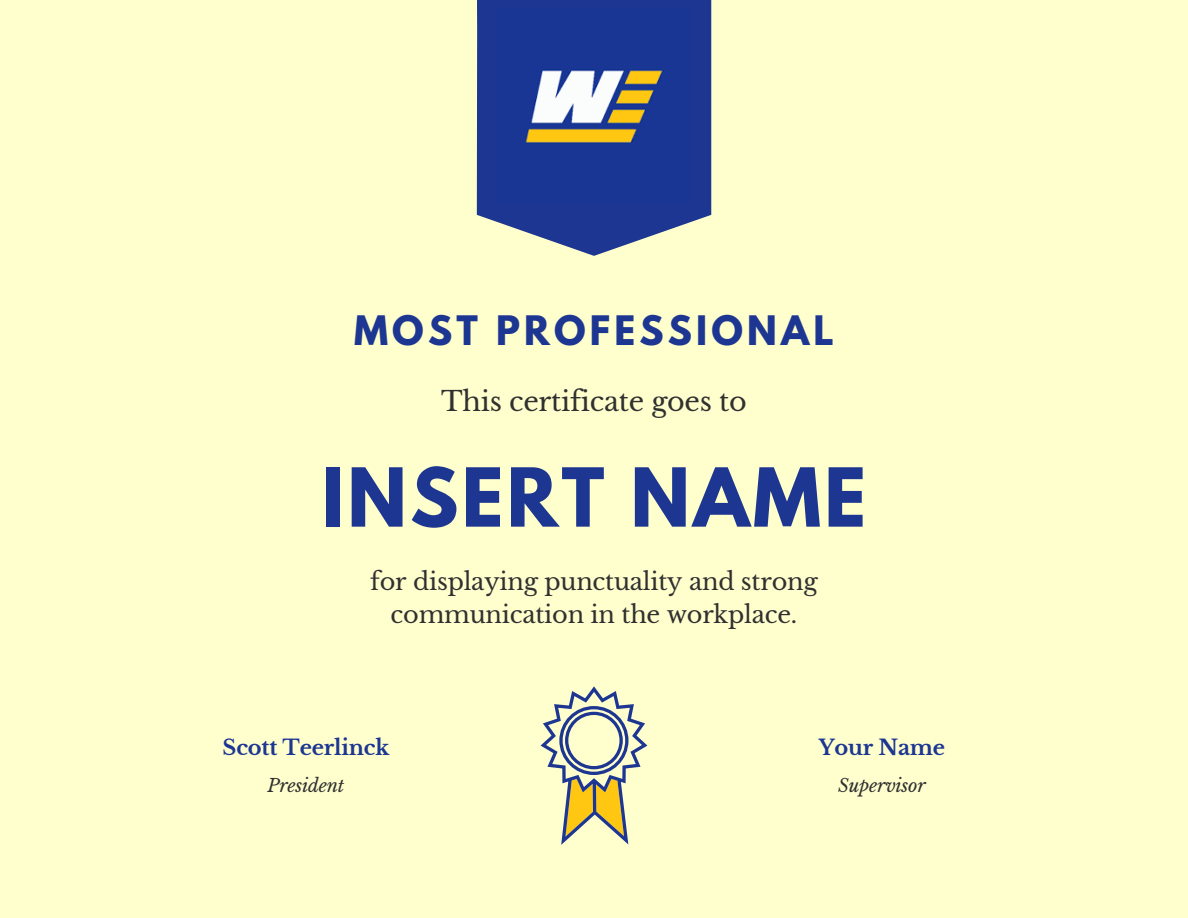
<style>
.page{position:relative;width:1188px;height:918px;background:#fffecd}
.page>*{position:absolute;margin:0;border:0;box-sizing:border-box;transform-origin:0 0}
.t1{font:700 72px "League Spartan";letter-spacing:.045em;color:#1c3692}
.t2{font:700 36px "League Spartan";letter-spacing:.115em;color:#1c3692}
.t3{font:27px "Libre Baskerville";letter-spacing:-.01em;color:#303030}
.t4{font:24px/32.7px "Libre Baskerville";letter-spacing:-.01em;color:#303030;text-align:center}
.t5{font:700 21px "Libre Baskerville";letter-spacing:-.01em;color:#1c3692}
.t6{font:italic 18px "Libre Baskerville";letter-spacing:-.01em;color:#303030}
</style>
<div class="page">
<svg style="left:541px;top:686px;width:106px;height:159px"></svg>
<svg style="left:477px;top:0;width:234px;height:256px;fill:#1c3692"></svg>
<img style="left:497px;top:9px;width:194px;height:195px">
<h2 class="t2" style="left:354px;top:313px;width:481px">MOST PROFESSIONAL</h2>
<p class="t3" style="left:441px;top:385px;width:307px">This certificate goes to</p>
<h1 class="t1" style="left:322px;top:462px;width:546px">INSERT NAME</h1>
<p class="t4" style="left:370px;top:565px;width:449px">for displaying punctuality and strong communication in the workplace.</p>
<p class="t5" style="left:223px;top:734px;width:168px">Scott Teerlinck</p>
<p class="t6" style="left:268px;top:775px;width:78px">President</p>
<p class="t5" style="left:819px;top:734px;width:128px">Your Name</p>
<p class="t6" style="left:838px;top:775px;width:89px">Supervisor</p>
</div>
